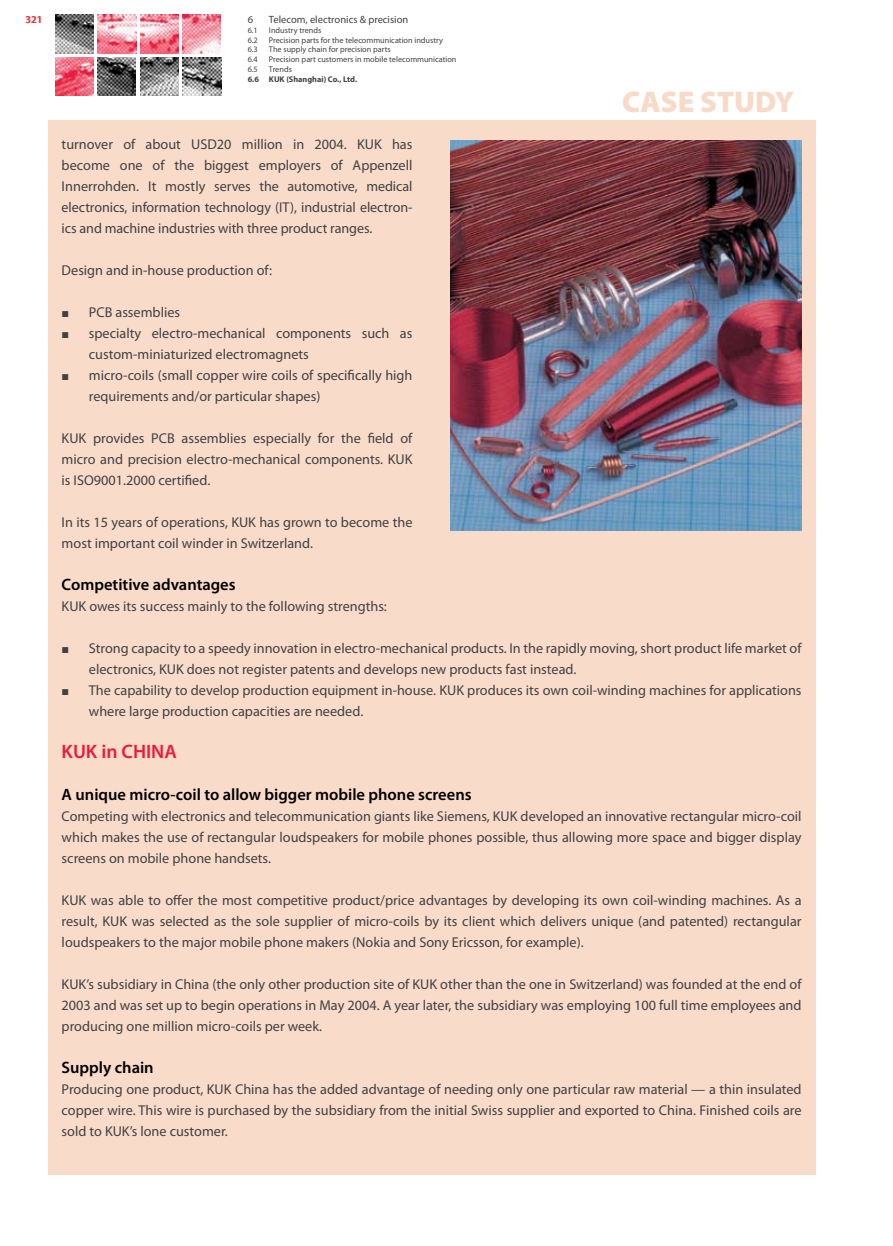
<style>
.page{position:relative;width:893px;height:1246px;background:#fff}
.page>*{position:absolute;margin:0;border:0;box-sizing:border-box;transform-origin:0 0}
.t1{font:900 30px "Myriad Pro";color:#f8dac8}
.t2{font:600 19.5px "Myriad Pro";color:#ed1a3a}
.t3{font:600 16.5px "Myriad Pro";color:#000}
.t4{font:14.25px/21px "Myriad Pro";color:#414142;text-align:justify}
.t5{font:12.75px/21px "Arial";color:#414142}
.t6{font:10.5px "Myriad Pro";color:#414142}
.t7{font:600 10.5px "Myriad Pro";color:#ef4148}
.t8{font:8.25px "Myriad Pro";color:#414142}
.t9{font:700 8.25px "Myriad Pro";color:#414142}
</style>
<div class="page">
<div style="left:48px;top:120px;width:767px;height:1054px;background:#f9dbc9"></div>
<img style="left:183px;top:57px;width:38px;height:39px">
<img style="left:98px;top:15px;width:38px;height:38px">
<img style="left:140px;top:15px;width:39px;height:38px">
<img style="left:183px;top:15px;width:38px;height:38px">
<img style="left:98px;top:57px;width:38px;height:39px">
<img style="left:55px;top:15px;width:39px;height:38px">
<img style="left:140px;top:57px;width:39px;height:39px">
<img style="left:55px;top:57px;width:39px;height:39px">
<img style="left:451px;top:140px;width:350px;height:390px">
<p class="t7" style="left:26px;top:13px;width:18px">321</p>
<p class="t6" style="left:248px;top:13px;width:7px">6</p>
<p class="t6" style="left:269px;top:13px;width:141px">Telecom, electronics &amp; precision</p>
<p class="t8" style="left:248px;top:25px;width:12px">6.1</p>
<p class="t8" style="left:269px;top:25px;width:54px">Industry trends</p>
<p class="t8" style="left:248px;top:35px;width:12px">6.2</p>
<p class="t8" style="left:269px;top:35px;width:176px">Precision parts for the telecommunication industry</p>
<p class="t8" style="left:248px;top:45px;width:12px">6.3</p>
<p class="t8" style="left:269px;top:45px;width:123px">The supply chain for precision parts</p>
<p class="t8" style="left:248px;top:55px;width:12px">6.4</p>
<p class="t8" style="left:269px;top:55px;width:189px">Precision part customers in mobile telecommunication</p>
<p class="t8" style="left:248px;top:64px;width:12px">6.5</p>
<p class="t8" style="left:269px;top:64px;width:24px">Trends</p>
<p class="t9" style="left:248px;top:74px;width:111px">6.6 KUK (Shanghai) Co., Ltd.</p>
<h1 class="t1" style="left:622px;top:81px;width:173px">CASE STUDY</h1>
<p class="t4" style="left:62px;top:133px;width:352px">turnover of about USD20 million in 2004. KUK has become one of the biggest employers of Appenzell Innerrohden. It mostly serves the automotive, medical electronics, information technology (IT), industrial electron&shy;ics and machine industries with three product ranges.</p>
<p class="t4" style="left:62px;top:259px;width:212px">Design and in-house production of:</p>
<p class="t4" style="left:89px;top:301px;width:325px;text-align:left">PCB assemblies<br>specialty electro-mechanical components such as custom-miniaturized electromagnets<br>micro-coils (small copper wire coils of specifically high requirements and/or particular shapes)</p>
<p class="t4" style="left:62px;top:427px;width:352px">KUK provides PCB assemblies especially for the field of micro and precision electro-mechanical components. KUK is ISO9001.2000 certified.</p>
<p class="t4" style="left:62px;top:511px;width:352px">In its 15 years of operations, KUK has grown to become the most important coil winder in Switzerland.</p>
<p class="t3" style="left:62px;top:574px;width:176px">Competitive advantages</p>
<p class="t4" style="left:62px;top:595px;width:327px">KUK owes its success mainly to the following strengths:</p>
<p class="t4" style="left:89px;top:637px;width:714px;text-align:left">Strong capacity to a speedy innovation in electro-mechanical products. In the rapidly moving, short product life market of electronics, KUK does not register patents and develops new products fast instead.<br>The capability to develop production equipment in-house. KUK produces its own coil-winding machines for applications where large production capacities are needed.</p>
<h2 class="t2" style="left:62px;top:739px;width:117px">KUK in CHINA</h2>
<p class="t3" style="left:62px;top:784px;width:411px">A unique micro-coil to allow bigger mobile phone screens</p>
<p class="t4" style="left:62px;top:805px;width:741px">Competing with electronics and telecommunication giants like Siemens, KUK developed an innovative rectangular micro-coil which makes the use of rectangular loudspeakers for mobile phones possible, thus allowing more space and bigger display screens on mobile phone handsets.</p>
<p class="t4" style="left:62px;top:889px;width:741px">KUK was able to offer the most competitive product/price advantages by developing its own coil-winding machines. As a result, KUK was selected as the sole supplier of micro-coils by its client which delivers unique (and patented) rectangular loudspeakers to the major mobile phone makers (Nokia and Sony Ericsson, for example).</p>
<p class="t4" style="left:62px;top:973px;width:741px">KUK’s subsidiary in China (the only other production site of KUK other than the one in Switzerland) was founded at the end of 2003 and was set up to begin operations in May 2004. A year later, the subsidiary was employing 100 full time employees and producing one million micro-coils per week.</p>
<p class="t3" style="left:62px;top:1057px;width:94px">Supply chain</p>
<p class="t4" style="left:62px;top:1078px;width:741px">Producing one product, KUK China has the added advantage of needing only one particular raw material — a thin insulated copper wire. This wire is purchased by the subsidiary from the initial Swiss supplier and exported to China. Finished coils are sold to KUK’s lone customer.</p>
<p class="t5" style="left:62px;top:302px;width:9px">■ ■</p>
<p class="t5" style="left:62px;top:365px;width:9px">■</p>
<p class="t5" style="left:62px;top:638px;width:9px">■</p>
<p class="t5" style="left:62px;top:680px;width:9px">■</p>
</div>
